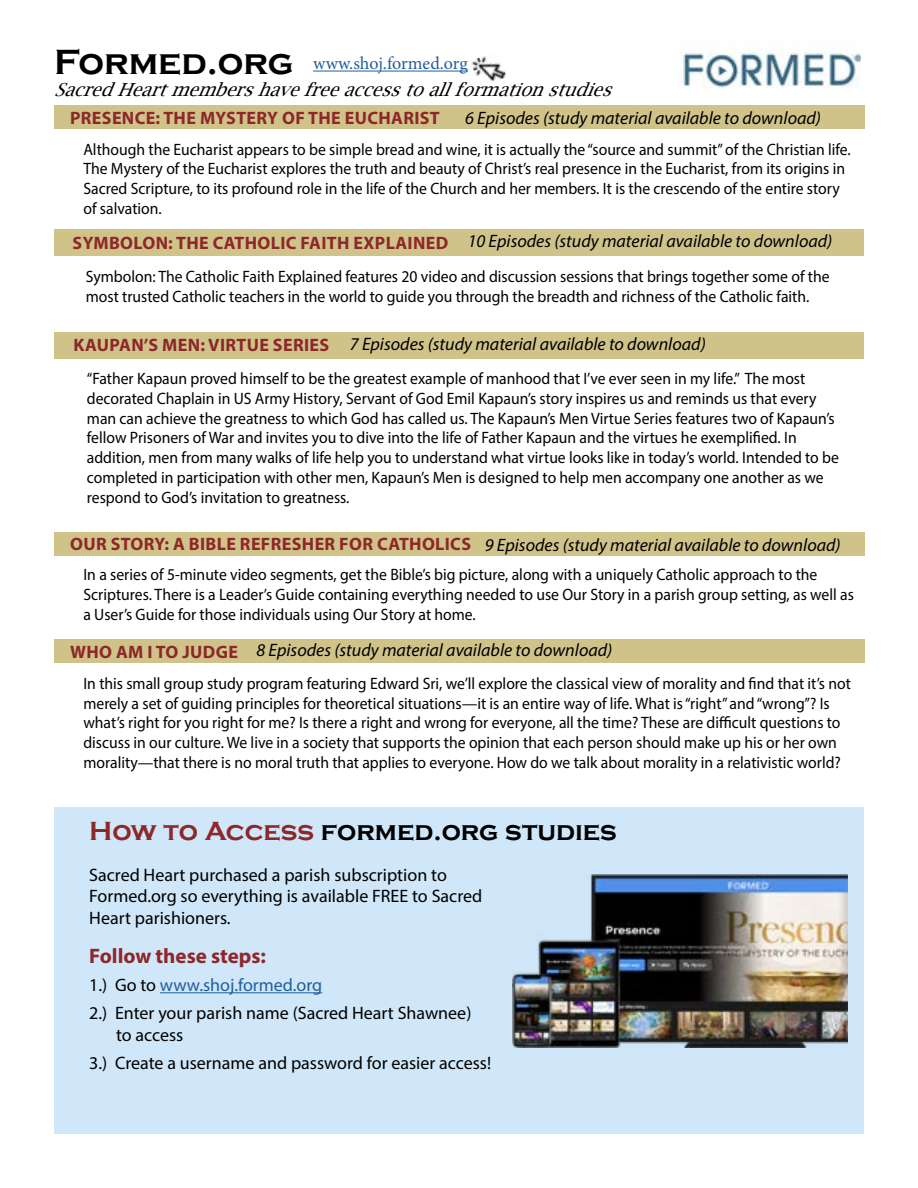
<style>
.page{position:relative;width:918px;height:1188px;background:#fff}
.page>*{position:absolute;margin:0;border:0;box-sizing:border-box;transform-origin:0 0}
.t1{font:700 36px "Copperplate Gothic";color:#000}
.t2{font:700 27px "Copperplate Gothic";color:#000}
.t3{font:700 21px "Myriad Pro";color:#8d2729}
.t4{font:18px/21.6px "Myriad Pro";color:#000}
.t5{font:italic 18px "Myriad Pro";color:#000}
.t6{font:700 18px "Myriad Pro";letter-spacing:.02em;color:#8d2729}
.t7{font:italic 18px "Lucida Bright";color:#000}
.t8{font:18px "Minion Pro";letter-spacing:-.005em;color:#215e9e}
.t9{font:16.5px/19.8px "Myriad Pro";color:#000;scale:.95 1}
.s1{color:#8d2729}
.s2{color:#215e9e}
</style>
<div class="page">
<div style="left:54px;top:106px;width:811px;height:23px;background:#d0c38a"></div>
<div style="left:54px;top:230px;width:809px;height:26px;background:#d0c38a"></div>
<div style="left:54px;top:333px;width:809px;height:26px;background:#d0c38a"></div>
<div style="left:54px;top:532px;width:811px;height:23px;background:#d0c38a"></div>
<img style="left:680px;top:41px;width:181px;height:48px">
<div style="left:54px;top:640px;width:811px;height:23px;background:#d0c38a"></div>
<div style="left:54px;top:807px;width:809px;height:327px;background:#cfe7f8"></div>
<hr style="left:160px;top:992px;width:162px;height:1px;background:#215e9e">
<img style="left:513px;top:874px;width:334px;height:174px">
<hr style="left:313px;top:71px;width:155px;height:1px;background:#215e9e">
<img style="left:471px;top:55px;width:35px;height:27px">
<h1 class="t1" style="left:54px;top:42px;width:241px">Formed.org</h1>
<p class="t7" style="left:54px;top:79px;width:567px">SacredHeartmembershavefreeaccesstoallformationstudies</p>
<p class="t8" style="left:313px;top:51px;width:156px">www.shoj.formed.org</p>
<p class="t5" style="left:465px;top:107px;width:357px">6 Episodes (study material available to download)</p>
<p class="t6" style="left:70px;top:107px;width:371px">PRESENCE: THE MYSTERY OF THE EUCHARIST</p>
<p class="t9" style="left:83px;top:139px;width:809px">Although the Eucharist appears to be simple bread and wine, it is actually the “source and summit” of the Christian life.<br>The Mystery of the Eucharist explores the truth and beauty of Christ’s real presence in the Eucharist, from its origins in Sacred Scripture, to its profound role in the life of the Church and her members. It is the crescendo of the entire story of salvation.</p>
<p class="t5" style="left:468px;top:230px;width:366px">10 Episodes (study material available to download)</p>
<p class="t6" style="left:73px;top:231px;width:377px">SYMBOLON: THE CATHOLIC FAITH EXPLAINED</p>
<p class="t9" style="left:86px;top:266px;width:784px">Symbolon: The Catholic Faith Explained features 20 video and discussion sessions that brings together some of the most trusted Catholic teachers in the world to guide you through the breadth and richness of the Catholic faith.</p>
<p class="t5" style="left:350px;top:333px;width:357px">7 Episodes (study material available to download)</p>
<p class="t6" style="left:74px;top:333px;width:257px">KAUPAN’S MEN: VIRTUE SERIES</p>
<p class="t9" style="left:87px;top:368px;width:793px">“Father Kapaun proved himself to be the greatest example of manhood that I’ve ever seen in my life.” The most decorated Chaplain in US Army History, Servant of God Emil Kapaun’s story inspires us and reminds us that every man can achieve the greatness to which God has called us. The Kapaun’s Men Virtue Series features two of Kapaun’s fellow Prisoners of War and invites you to dive into the life of Father Kapaun and the virtues he exemplified. In addition, men from many walks of life help you to understand what virtue looks like in today’s world. Intended to be completed in participation with other men, Kapaun’s Men is designed to help men accompany one another as we respond to God’s invitation to greatness.</p>
<p class="t6" style="left:70px;top:532px;width:402px">OUR STORY: A BIBLE REFRESHER FOR CATHOLICS</p>
<p class="t9" style="left:83px;top:565px;width:813px">In a series of 5-minute video segments, get the Bible’s big picture, along with a uniquely Catholic approach to the<br>Scriptures. There is a Leader’s Guide containing everything needed to use Our Story in a parish group setting, as well as a User’s Guide for those individuals using Our Story at home.</p>
<p class="t6" style="left:70px;top:641px;width:169px">WHO AM I TO JUDGE</p>
<p class="t9" style="left:83px;top:673px;width:809px">In this small group study program featuring Edward Sri, we’ll explore the classical view of morality and find that it’s not merely a set of guiding principles for theoretical situations—it is an entire way of life. What is “right” and “wrong”? Is what’s right for you right for me? Is there a right and wrong for everyone, all the time? These are difficult questions to discuss in our culture. We live in a society that supports the opinion that each person should make up his or her own morality—that there is no moral truth that applies to everyone. How do we talk about morality in a relativistic world?</p>
<p class="t5" style="left:485px;top:534px;width:357px">9 Episodes (study material available to download)</p>
<p class="t5" style="left:256px;top:639px;width:357px">8 Episodes (study material available to download)</p>
<h2 class="t2" style="left:89px;top:816px;width:529px"><span class="s1">How to Access</span> formed.org studies</h2>
<p class="t4" style="left:89px;top:864px;width:394px">Sacred Heart purchased a parish subscription to<br>Formed.org so everything is available FREE to Sacred<br>Heart parishioners.</p>
<p class="t3" style="left:89px;top:942px;width:178px">Follow these steps:</p>
<p class="t4" style="left:89px;top:970px;width:384px;line-height:28.3px">1.) Go to <span class="s2">www.shoj.formed.org<br></span>2.) Enter your parish name (Sacred Heart Shawnee)</p>
<p class="t4" style="left:89px;top:1020px;width:403px;line-height:28.3px;text-indent:27px">to access<br>3.) Create a username and password for easier access!</p>
</div>
